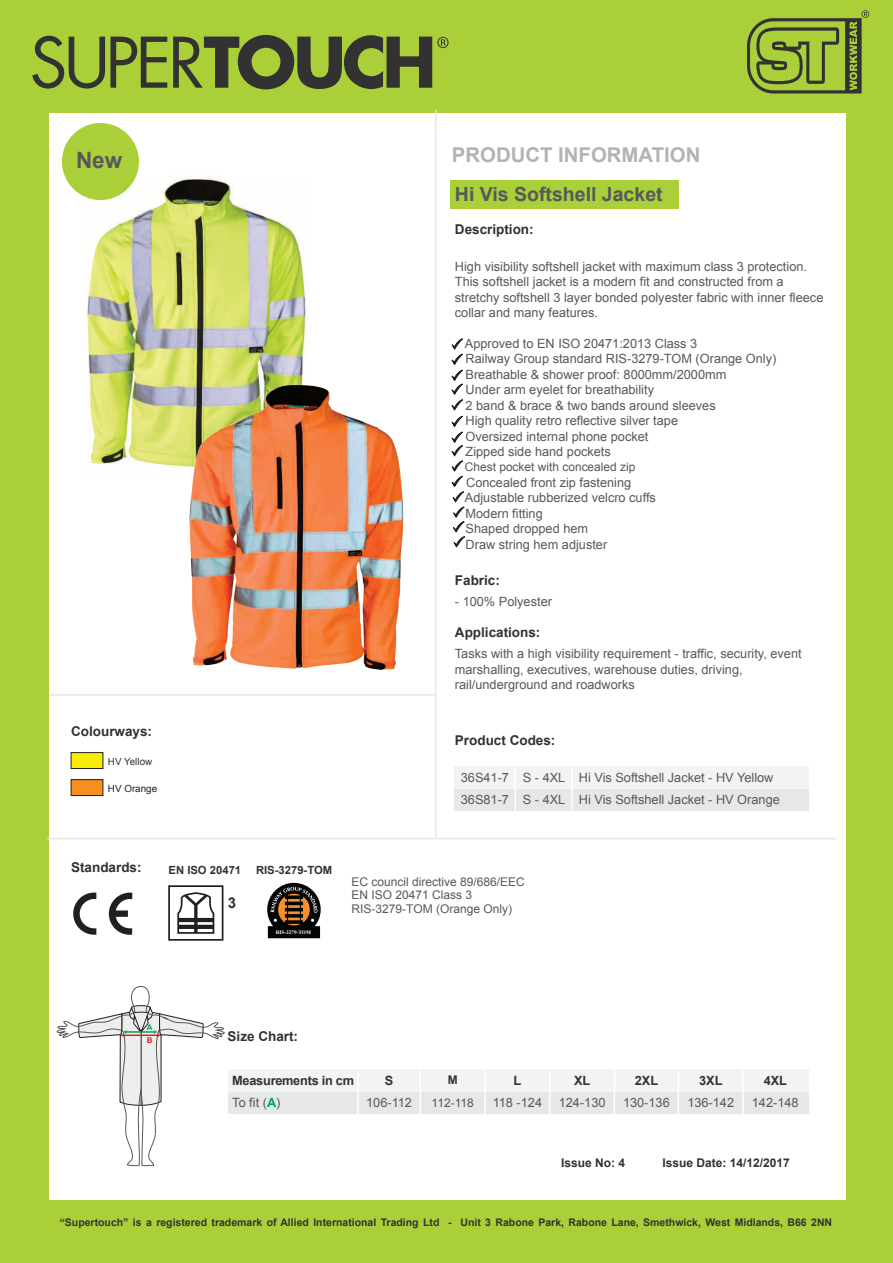
<style>
.page{position:relative;width:893px;height:1263px;background:#fff}
.page>*{position:absolute;margin:0;border:0;box-sizing:border-box;transform-origin:0 0}
.t1{font:700 22.5px "Arial";color:#57585a}
.t2{font:700 20.4px "Arial";color:#b2b3b7}
.t3{font:700 19.5px "Arial";color:#57585a}
.t4{font:700 15px "Arial";color:#333233}
.t5{font:700 13.5px "Arial";color:#333233}
.t6{font:12.75px/15.5px "Arial";color:#57585a}
.t7{font:700 12.75px/22.5px "Arial";letter-spacing:-.02em;color:#333233}
.t8{font:12px/13.5px "Arial";color:#57585a}
.t9{font:700 12px "Arial";color:#333233}
.t10{font:700 11.25px "Arial";color:#333233}
.t11{font:700 10.5px "Arial";color:#333233}
.t12{font:9.9px "Arial";color:#333233}
.t13{font:9.9px "Arial";color:#231f20}
.t14{font:700 7.95px "Arial";color:#00a44f}
.t15{font:700 7.95px "Arial";color:#e41e25}
.t16{font:700 5.25px "Times New Roman";color:#fff}
.s1{font-weight:400;color:#57585a}
.s2{color:#00a54f}
</style>
<div class="page">
<div style="left:455px;top:788px;width:354px;height:23px;background:#e6e7e9"></div>
<div style="left:455px;top:766px;width:354px;height:22px;background:#f2f3f4"></div>
<hr style="left:515px;top:767px;width:1px;height:44px;background:#fff">
<hr style="left:571px;top:767px;width:2px;height:44px;background:#fff">
<div style="left:71px;top:752px;width:32px;height:17px;background:#f7ed07;border:1px solid #231f20"></div>
<div style="left:229px;top:1091px;width:580px;height:23px;background:#e6e7e9"></div>
<div style="left:229px;top:1069px;width:580px;height:22px;background:#f2f3f4"></div>
<hr style="left:357px;top:1070px;width:2px;height:156px;background:#fff">
<hr style="left:420px;top:1070px;width:1px;height:156px;background:#fff">
<hr style="left:484px;top:1069px;width:2px;height:156px;background:#fff">
<hr style="left:549px;top:1069px;width:1px;height:157px;background:#fff">
<hr style="left:614px;top:1068px;width:1px;height:157px;background:#fff">
<hr style="left:678px;top:1070px;width:1px;height:157px;background:#fff">
<hr style="left:742px;top:1069px;width:2px;height:157px;background:#fff">
<div style="left:71px;top:779px;width:32px;height:17px;background:#f68f1e;border:1px solid #231f20"></div>
<svg style="left:168px;top:885px;width:55px;height:56px"></svg>
<div style="left:0;top:0;width:892px;height:112px;background:#abcf38"></div>
<div style="left:0;top:1200px;width:892px;height:63px;background:#abcf38"></div>
<div style="left:0;top:108px;width:48px;height:1098px;background:#abcf38"></div>
<div style="left:846px;top:108px;width:46px;height:1098px;background:#abcf38"></div>
<svg style="left:452px;top:339px;width:11px;height:71px"></svg>
<img style="left:83px;top:175px;width:225px;height:290px">
<img style="left:153px;top:349px;width:284px;height:347px">
<div style="left:450px;top:180px;width:228px;height:28px;background:#abcf38"></div>
<div style="left:62px;top:123px;width:77px;height:77px;background:#abcf38;border-radius:50%"></div>
<svg style="left:452px;top:416px;width:13px;height:131px"></svg>
<hr style="left:49px;top:694px;width:387px;height:2px;background:#e6e7e9">
<hr style="left:435px;top:110px;width:1px;height:729px;background:#e6e7e9">
<hr style="left:47px;top:838px;width:789px;height:1px;background:#e6e7e9">
<svg style="left:109px;top:893px;width:23px;height:42px"></svg>
<svg style="left:73px;top:892px;width:23px;height:43px"></svg>
<svg style="left:56px;top:986px;width:169px;height:180px"></svg>
<svg style="left:32px;top:36px;width:135px;height:53px"></svg>
<svg style="left:173px;top:35px;width:276px;height:54px"></svg>
<svg style="left:747px;top:10px;width:122px;height:83px"></svg>
<svg style="left:267px;top:883px;width:54px;height:55px;background:#554535"></svg>
<h1 class="t1" style="left:76px;top:145px;width:48px">New</h1>
<p class="t5" style="left:71px;top:722px;width:83px">Colourways:</p>
<p class="t12" style="left:108px;top:755px;width:46px">HV Yellow</p>
<p class="t13" style="left:108px;top:782px;width:51px">HV Orange</p>
<h2 class="t2" style="left:452px;top:141px;width:250px">PRODUCT INFORMATION</h2>
<h3 class="t3" style="left:455px;top:181px;width:209px">Hi Vis Softshell Jacket</h3>
<p class="t5" style="left:455px;top:220px;width:80px">Description:</p>
<p class="t6" style="left:455px;top:259px;width:370px">High visibility softshell jacket with maximum class 3 protection.<br>This softshell jacket is a modern fit and constructed from a stretchy softshell 3 layer bonded polyester fabric with inner fleece collar and many features.</p>
<p class="t6" style="left:465px;top:336px;width:313px">Approved to EN ISO 20471:2013 Class 3<br>Railway Group standard RIS-3279-TOM (Orange Only)<br>Breathable &amp; shower proof: 8000mm/2000mm<br>Under arm eyelet for breathability<br>2 band &amp; brace &amp; two bands around sleeves<br>High quality retro reflective silver tape<br>Oversized internal phone pocket<br>Zipped side hand pockets</p>
<p class="t8" style="left:465px;top:461px;width:172px">Chest pocket with concealed zip</p>
<p class="t6" style="left:465px;top:475px;width:193px">Concealed front zip fastening<br>Adjustable rubberized velcro cuffs<br>Modern fitting<br>Shaped dropped hem<br>Draw string hem adjuster</p>
<p class="t5" style="left:455px;top:571px;width:47px">Fabric:</p>
<p class="t6" style="left:455px;top:594px;width:99px">- 100% Polyester</p>
<p class="t5" style="left:455px;top:623px;width:87px">Applications:</p>
<p class="t6" style="left:455px;top:646px;width:348px">Tasks with a high visibility requirement - traffic, security, event marshalling, executives, warehouse duties, driving, rail/underground and roadworks</p>
<p class="t5" style="left:455px;top:731px;width:102px">Product Codes:</p>
<p class="t6" style="left:461px;top:766px;width:50px;line-height:22.5px">36S41-7<br>36S81-7</p>
<p class="t6" style="left:523px;top:766px;width:44px;line-height:22.5px">S - 4XL<br>S - 4XL</p>
<p class="t6" style="left:579px;top:766px;width:203px;line-height:22.5px">Hi Vis Softshell Jacket - HV Yellow<br>Hi Vis Softshell Jacket - HV Orange</p>
<p class="t5" style="left:71px;top:858px;width:72px">Standards:</p>
<p class="t10" style="left:169px;top:862px;width:74px">EN ISO 20471</p>
<p class="t4" style="left:228px;top:893px;width:10px">3</p>
<p class="t10" style="left:256px;top:862px;width:78px">RIS-3279-TOM</p>
<p class="t16" style="left:276px;top:929px;width:37px">RIS-3279-TOM</p>
<p class="t8" style="left:352px;top:875px;width:175px">EC council directive 89/686/EEC<br>EN ISO 20471 Class 3<br>RIS-3279-TOM (Orange Only)</p>
<p class="t14" style="left:147px;top:1022px;width:7px">A</p>
<p class="t15" style="left:147px;top:1035px;width:7px">B</p>
<p class="t5" style="left:228px;top:1027px;width:72px">Size Chart:</p>
<p class="t7" style="left:385px;top:1069px;width:10px">S</p>
<p class="t6" style="left:366px;top:1095px;width:47px">106-112</p>
<p class="t7" style="left:232px;top:1069px;width:123px">Measurements in cm<br><span class="s1">To fit (</span><span class="s2">A</span><span class="s1">)</span></p>
<p class="t7" style="left:764px;top:1069px;width:25px">4XL</p>
<p class="t7" style="left:635px;top:1069px;width:25px">2XL</p>
<p class="t6" style="left:623px;top:1095px;width:48px">130-136</p>
<p class="t7" style="left:699px;top:1069px;width:25px">3XL</p>
<p class="t6" style="left:687px;top:1095px;width:48px">136-142</p>
<p class="t7" style="left:574px;top:1069px;width:18px">XL</p>
<p class="t6" style="left:559px;top:1095px;width:48px">124-130</p>
<p class="t9" style="left:448px;top:1072px;width:11px">M</p>
<p class="t8" style="left:432px;top:1096px;width:44px">112-118</p>
<p class="t7" style="left:514px;top:1069px;width:9px">L</p>
<p class="t6" style="left:493px;top:1095px;width:51px">118 -124</p>
<p class="t6" style="left:752px;top:1095px;width:48px">142-148</p>
<p class="t9" style="left:561px;top:1154px;width:66px">Issue No: 4</p>
<p class="t9" style="left:662px;top:1154px;width:129px">Issue Date: 14/12/2017</p>
<p class="t11" style="left:60px;top:1216px;width:774px">“Supertouch” is a registered trademark of Allied International Trading Ltd - Unit 3 Rabone Park, Rabone Lane, Smethwick, West Midlands, B66 2NN</p>
</div>
